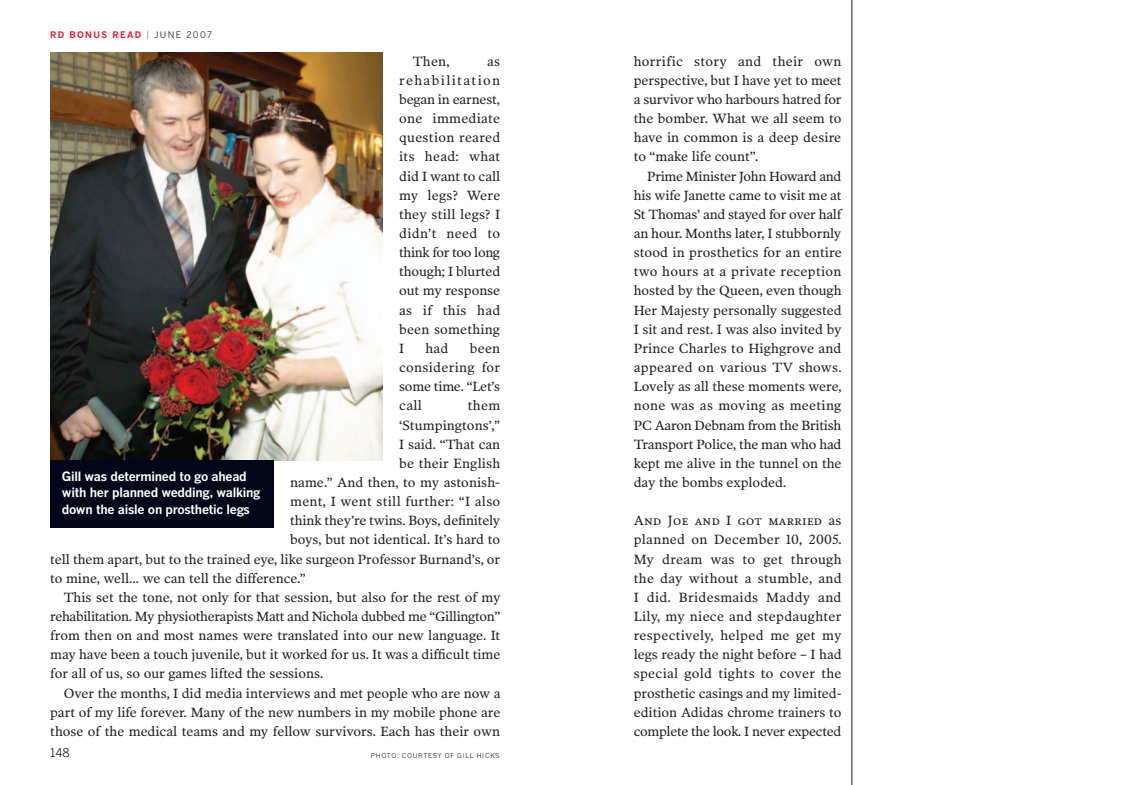
<style>
.page{position:relative;width:1134px;height:785px;background:#fff}
.page>*{position:absolute;margin:0;border:0;box-sizing:border-box;transform-origin:0 0}
.t1{font:13.5px/19.2px "Poynter OS Text Two L";color:#231f20;text-align:justify}
.t2{font:13.5px "Poynter OS Text Two L";letter-spacing:-.02em;color:#231f20}
.t3{font:13.5px "Poynter OS Text Two L";letter-spacing:.02em;color:#231f20}
.t4{font:13.5px "Poynter OS Text Two L Roman SC";letter-spacing:.025em;color:#231f20}
.t5{font:700 12.75px/16.5px "Benton Gothic";letter-spacing:-.02em;color:#fff}
.t6{font:12px "Benton Gothic";color:#231f20}
.t7{font:700 9px "Benton Gothic";letter-spacing:.15em;color:#e0192b}
.t8{font:6.75px "Benton Gothic";letter-spacing:.1em;color:#231f20}
.s1{font-weight:300;font-size:11.25px}
.s2{font-weight:400;color:#231f20}
.s3{font-family:"Poynter OS Text Two L"}
</style>
<div class="page">
<img style="left:50px;top:52px;width:333px;height:408px">
<div style="left:50px;top:460px;width:224px;height:67px;background:#010719"></div>
<hr style="left:852px;top:0;width:1px;height:784px;background:#231f20">
<p class="t7" style="left:50px;top:29px;width:163px">RD BONUS READ <span class="s1">I</span> <span class="s2">JUNE 2007</span></p>
<p class="t1" style="left:413px;top:51px;width:39px">Then,</p>
<p class="t1" style="left:399px;top:51px;width:103px;text-indent:88px">as rehabilitation began in earnest, one immediate question reared its head: what did I want to call my legs? Were they still legs? I didn’t need to think for too long though; I blurted out my response as if this had been something I</p>
<p class="t1" style="left:399px;top:338px;width:103px;text-indent:71px">been considering for some time. “Let’s call</p>
<p class="t1" style="left:425px;top:338px;width:25px">had</p>
<p class="t1" style="left:468px;top:396px;width:34px">them</p>
<p class="t1" style="left:399px;top:415px;width:103px">‘Stumpingtons’,”</p>
<p class="t1" style="left:399px;top:434px;width:103px">I said. “That can</p>
<p class="t1" style="left:399px;top:453px;width:103px">be their English</p>
<p class="t1" style="left:290px;top:472px;width:211px">name.” And then, to my astonish-</p>
<p class="t3" style="left:290px;top:493px;width:212px">ment, I went still further: “I also</p>
<p class="t1" style="left:290px;top:510px;width:212px">think they’re twins. Boys, definitely</p>
<p class="t1" style="left:290px;top:529px;width:212px">boys, but not identical. It’s hard to</p>
<p class="t1" style="left:50px;top:549px;width:452px">tell them apart, but to the trained eye, like surgeon Professor Burnand’s, or</p>
<p class="t1" style="left:50px;top:568px;width:257px">to mine, well… we can tell the difference.”</p>
<p class="t1" style="left:64px;top:587px;width:438px">This set the tone, not only for that session, but also for the rest of my</p>
<p class="t2" style="left:50px;top:608px;width:452px">rehabilitation. My physiotherapists Matt and Nichola dubbed me “Gillington”</p>
<p class="t1" style="left:50px;top:625px;width:452px">from then on and most names were translated into our new language. It</p>
<p class="t1" style="left:50px;top:644px;width:452px">may have been a touch juvenile, but it worked for us. It was a difficult time</p>
<p class="t1" style="left:50px;top:663px;width:274px">for all of us, so our games lifted the sessions.</p>
<p class="t1" style="left:64px;top:682px;width:438px">Over the months, I did media interviews and met people who are now a</p>
<p class="t1" style="left:50px;top:702px;width:452px">part of my life forever. Many of the new numbers in my mobile phone are</p>
<p class="t1" style="left:50px;top:721px;width:451px">those of the medical teams and my fellow survivors. Each has their own</p>
<p class="t6" style="left:50px;top:745px;width:21px">148</p>
<p class="t5" style="left:62px;top:468px;width:200px">Gill was determined to go ahead with her planned wedding, walking down the aisle on prosthetic legs</p>
<p class="t8" style="left:371px;top:751px;width:130px">PHOTO: COURTESY OF GILL HICKS</p>
<p class="t1" style="left:634px;top:51px;width:209px">horrific story and their own perspective, but I have yet to meet a survivor who harbours hatred for the bomber. What we all seem to have in common is a deep desire to “make life count”.</p>
<p class="t1" style="left:634px;top:166px;width:209px;text-indent:14px">Prime Minister John Howard and his wife Janette came to visit me at St Thomas’ and stayed for over half an hour. Months later, I stubbornly stood in prosthetics for an entire two hours at a private reception hosted by the Queen, even though Her Majesty personally suggested I sit and rest. I was also invited by Prince Charles to Highgrove and appeared on various TV shows.<br>Lovely as all these moments were, none was as moving as meeting PC Aaron Debnam from the British Transport Police, the man who had kept me alive in the tunnel on the day the bombs exploded.</p>
<p class="t4" style="left:634px;top:512px;width:209px">And Joe and I got married <span class="s3">as</span></p>
<p class="t1" style="left:634px;top:529px;width:209px">planned on December 10, 2005.<br>My dream was to get through the day without a stumble, and I did. Bridesmaids Maddy and Lily, my niece and stepdaughter respectively, helped me get my legs ready the night before – I had special gold tights to cover the prosthetic casings and my limited&shy;edition Adidas chrome trainers to complete the look. I never expected</p>
</div>
